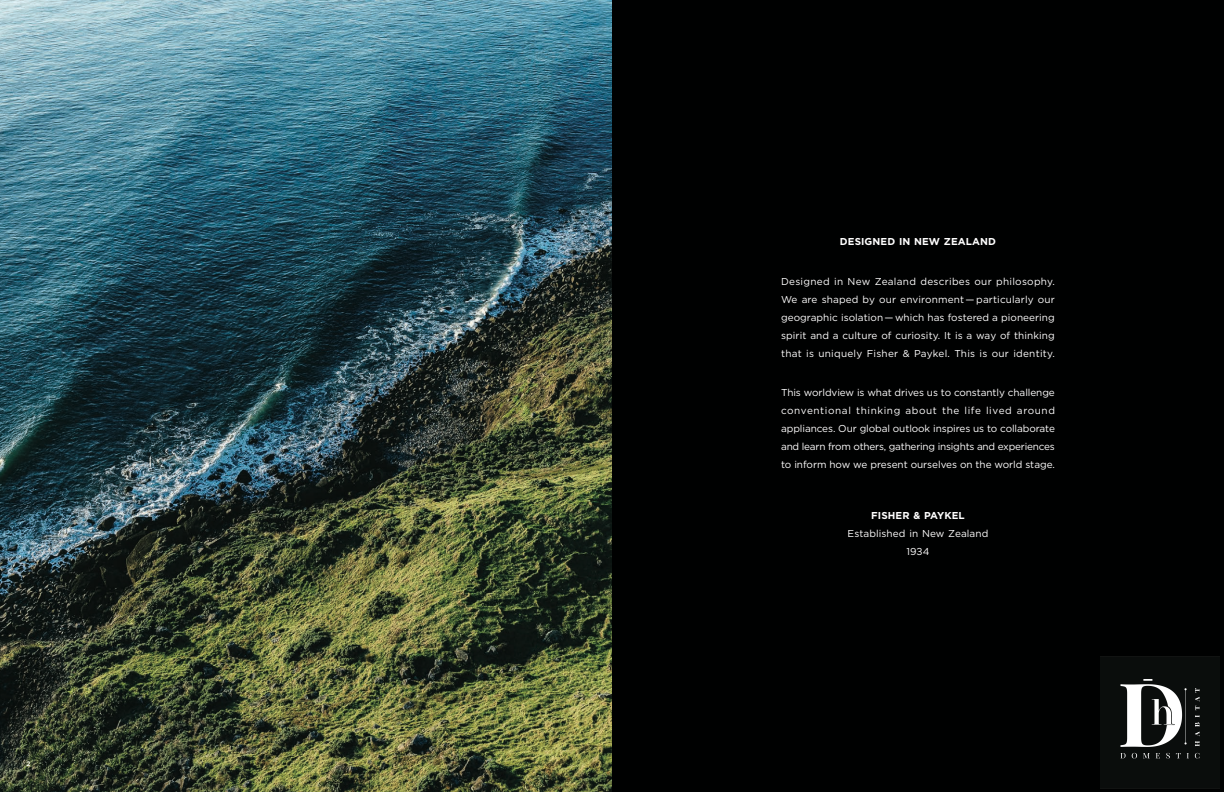
<style>
.page{position:relative;width:1224px;height:792px;background:#fff}
.page>*{position:absolute;margin:0;border:0;box-sizing:border-box;transform-origin:0 0}
.t1{font:10px/18px "Gotham";letter-spacing:.01em;color:#fff;text-align:justify}
.t2{font:700 10px "Gotham";letter-spacing:.01em;color:#fff}
.t3{font:500 6.5px "Gotham";color:#fff}
</style>
<div class="page">
<img style="left:0;top:0;width:612px;height:792px">
<div style="left:612px;top:0;width:612px;height:792px;background:#000101"></div>
<img style="left:1100px;top:657px;width:119px;height:131px">
<p class="t3" style="left:26px;top:760px;width:5px">2</p>
<p class="t2" style="left:840px;top:235px;width:158px">DESIGNED IN NEW ZEALAND</p>
<p class="t1" style="left:781px;top:272px;width:275px">Designed in New Zealand describes our philosophy.<br>We are shaped by our environment— particularly our geographic isolation—which has fostered a pioneering spirit and a culture of curiosity. It is a way of thinking that is uniquely Fisher &amp; Paykel. This is our identity.</p>
<p class="t1" style="left:781px;top:383px;width:275px">This worldview is what drives us to constantly challenge conventional thinking about the life lived around appliances. Our global outlook inspires us to collaborate and learn from others, gathering insights and experiences to inform how we present ourselves on the world stage.</p>
<p class="t2" style="left:871px;top:509px;width:95px">FISHER &amp; PAYKEL</p>
<p class="t1" style="left:848px;top:524px;width:142px;text-align:center">Established in New Zealand<br>1934</p>
</div>
